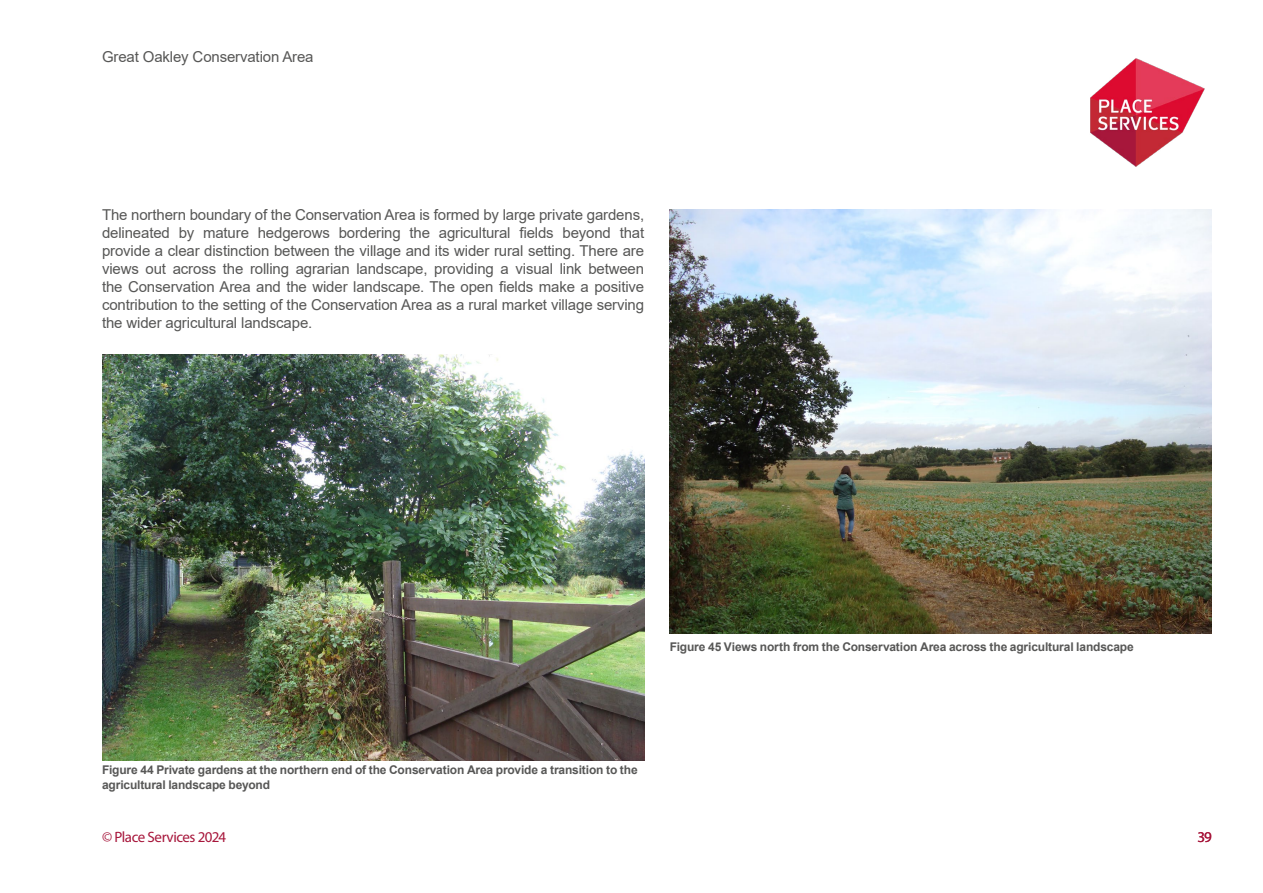
<style>
.page{position:relative;width:1263px;height:893px;background:#fff}
.page>*{position:absolute;margin:0;border:0;box-sizing:border-box;transform-origin:0 0}
.t1{font:15px/18px "Arial";letter-spacing:-.01em;color:#575756;text-align:justify}
.t2{font:15px "Myriad Pro";letter-spacing:-.03em;color:#a7163b}
.t3{font:700 12px/14.4px "Arial";letter-spacing:-.01em;color:#575756}
</style>
<div class="page">
<img style="left:1090px;top:58px;width:115px;height:109px">
<img style="left:670px;top:209px;width:542px;height:425px">
<img style="left:102px;top:354px;width:542px;height:407px">
<p class="t1" style="left:102px;top:48px;width:213px">Great Oakley Conservation Area</p>
<p class="t1" style="left:102px;top:206px;width:544px">The northern boundary of the Conservation Area is formed by large private gardens, delineated by mature hedgerows bordering the agricultural fields beyond that provide a clear distinction between the village and its wider rural setting. There are views out across the rolling agrarian landscape, providing a visual link between the Conservation Area and the wider landscape. The open fields make a positive contribution to the setting of the Conservation Area as a rural market village serving the wider agricultural landscape.</p>
<p class="t3" style="left:670px;top:640px;width:466px">Figure 45 Views north from the Conservation Area across the agricultural landscape</p>
<p class="t3" style="left:102px;top:763px;width:537px">Figure 44 Private gardens at the northern end of the Conservation Area provide a transition to the agricultural landscape beyond</p>
<p class="t2" style="left:102px;top:828px;width:126px">© Place Services 2024</p>
<p class="t2" style="left:1197px;top:828px;width:16px">39</p>
</div>
